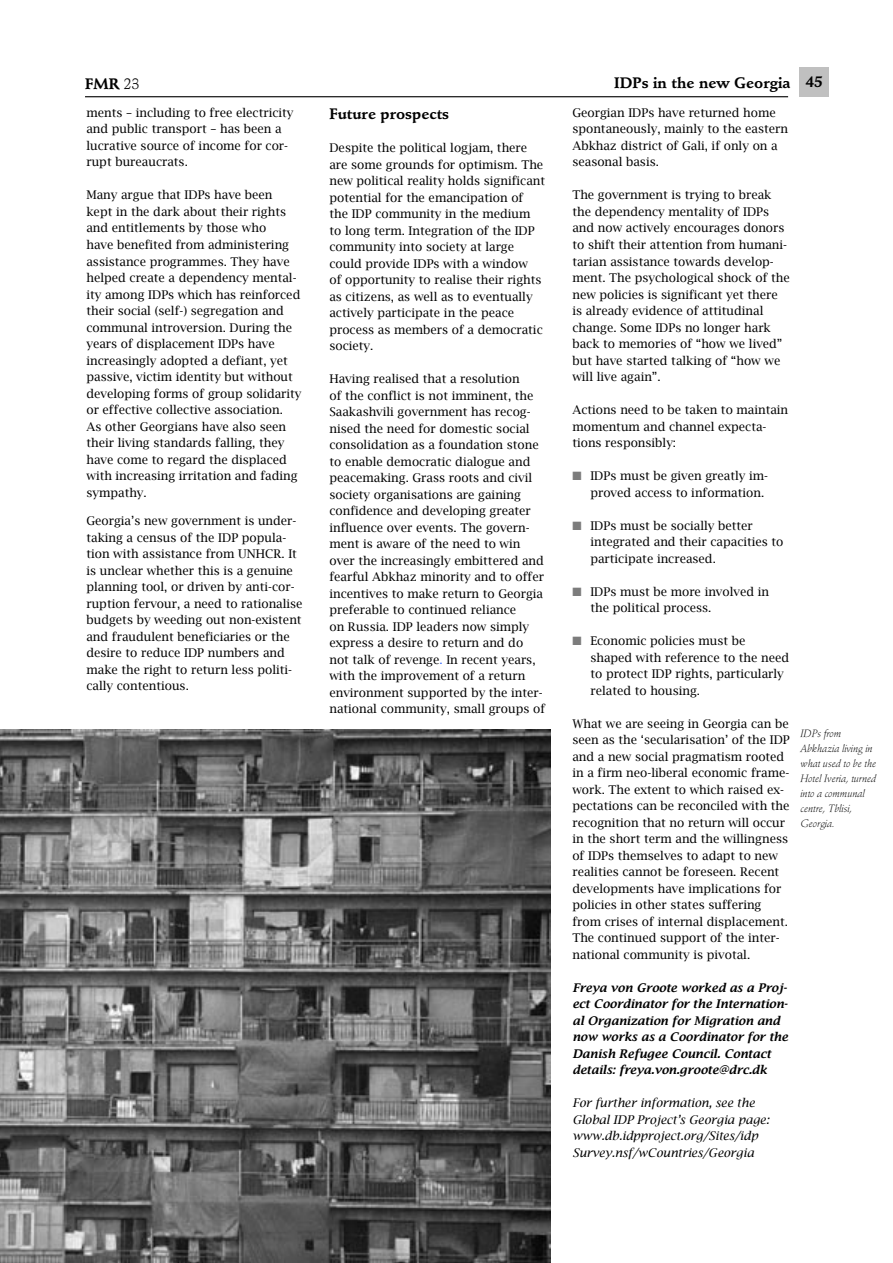
<style>
.page{position:relative;width:893px;height:1263px;background:#fff}
.page>*{position:absolute;margin:0;border:0;box-sizing:border-box;transform-origin:0 0}
.running_header{font:700 15px "Stempel Schneidler";color:#000}
.sub_headers{font:700 15px "Stempel Schneidler";color:#000}
.body_copy{font:12px/16.5px "Lucida Bright";color:#000}
.bios{font:italic 600 12px/16.5px "Lucida Bright";color:#000}
.body_copy-2{font:italic 12px/16.5px "Lucida Bright";color:#000}
.captions{font:italic 300 10.5px/15px "Stempel Schneidler";color:#000}
.s1{font-weight:400}
.s2{color:#7c7c7c}
.s3{color:#36f}
</style>
<div class="page">
<div style="left:799px;top:68px;width:30px;height:29px;background:#c0c0c0"></div>
<hr style="left:85px;top:96px;width:703px;height:1px;background:#000">
<img style="left:0;top:729px;width:551px;height:534px">
<p class="running_header" style="left:85px;top:75px;width:56px">FMR <span class="s1">23</span></p>
<p class="running_header" style="left:805px;top:72px;width:19px">45</p>
<p class="body_copy" style="left:86px;top:104px;width:208px">ments – including to free electricity and public transport – has been a lucrative source of income for cor&shy;rupt bureaucrats.</p>
<p class="body_copy" style="left:86px;top:187px;width:217px">Many argue that IDPs have been<br>kept in the dark about their rights and entitlements by those who<br>have benefited from administering assistance programmes. They have helped create a dependency mental&shy;ity among IDPs which has reinforced their social (self-) segregation and communal introversion. During the years of displacement IDPs have increasingly adopted a defiant, yet passive, victim identity but without developing forms of group solidarity or effective collective association.<br>As other Georgians have also seen their living standards falling, they have come to regard the displaced with increasing irritation and fading sympathy.</p>
<p class="body_copy" style="left:86px;top:512px;width:218px">Georgia’s new government is under&shy;taking a census of the IDP popula&shy;tion with assistance from UNHCR. It is unclear whether this is a genuine planning tool, or driven by anti-cor&shy;ruption fervour, a need to rationalise budgets by weeding out non-existent and fraudulent beneficiaries or the desire to reduce IDP numbers and make the right to return less politi&shy;cally contentious.</p>
<p class="running_header" style="left:614px;top:74px;width:178px">IDPs in the new Georgia</p>
<p class="body_copy" style="left:572px;top:104px;width:217px">Georgian IDPs have returned home spontaneously, mainly to the eastern<br>Abkhaz district of Gali, if only on a seasonal basis.</p>
<p class="body_copy" style="left:572px;top:187px;width:219px">The government is trying to break the dependency mentality of IDPs and now actively encourages donors to shift their attention from humani&shy;tarian assistance towards develop&shy;ment. The psychological shock of the new policies is significant yet there is already evidence of attitudinal change. Some IDPs no longer hark back to memories of “how we lived” but have started talking of “how we will live again”.</p>
<p class="body_copy" style="left:572px;top:401px;width:217px">Actions need to be taken to maintain momentum and channel expecta&shy;tions responsibly:</p>
<p class="body_copy" style="left:590px;top:467px;width:179px;text-indent:-18px"><span class="s2">■</span> IDPs must be given greatly im&shy;proved access to information.</p>
<p class="body_copy" style="left:590px;top:517px;width:195px;text-indent:-18px"><span class="s2">■</span> IDPs must be socially better integrated and their capacities to participate increased.</p>
<p class="body_copy" style="left:590px;top:583px;width:180px;text-indent:-18px"><span class="s2">■</span> IDPs must be more involved in the political process.</p>
<p class="body_copy" style="left:590px;top:632px;width:200px;text-indent:-18px"><span class="s2">■</span> Economic policies must be shaped with reference to the need to protect IDP rights, particularly related to housing.</p>
<p class="body_copy" style="left:572px;top:715px;width:219px">What we are seeing in Georgia can be seen as the ‘secularisation’ of the IDP and a new social pragmatism rooted in a firm neo-liberal economic frame&shy;work. The extent to which raised ex&shy;pectations can be reconciled with the recognition that no return will occur in the short term and the willingness of IDPs themselves to adapt to new realities cannot be foreseen. Recent developments have implications for policies in other states suffering from crises of internal displacement.<br>The continued support of the inter&shy;national community is pivotal.</p>
<p class="bios" style="left:572px;top:979px;width:217px">Freya von Groote worked as a Proj&shy;ect Coordinator for the Internation&shy;al Organization for Migration and now works as a Coordinator for the Danish Refugee Council. Contact details: freya.von.groote@drc.dk</p>
<p class="body_copy-2" style="left:572px;top:1094px;width:198px">For further information, see the<br>Global IDP Project’s Georgia page: www.db.idpproject.org/Sites/idp</p>
<p class="body_copy-2" style="left:572px;top:1144px;width:183px">Survey.nsf/wCountries/Georgia</p>
<p class="sub_headers" style="left:329px;top:105px;width:121px">Future prospects</p>
<p class="body_copy" style="left:329px;top:140px;width:217px">Despite the political logjam, there are some grounds for optimism. The new political reality holds significant potential for the emancipation of<br>the IDP community in the medium to long term. Integration of the IDP community into society at large could provide IDPs with a window<br>of opportunity to realise their rights as citizens, as well as to eventually actively participate in the peace process as members of a democratic society.</p>
<p class="body_copy" style="left:329px;top:371px;width:217px">Having realised that a resolution<br>of the conflict is not imminent, the Saakashvili government has recog&shy;nised the need for domestic social consolidation as a foundation stone to enable democratic dialogue and peacemaking. Grass roots and civil society organisations are gaining confidence and developing greater influence over events. The govern&shy;ment is aware of the need to win over the increasingly embittered and fearful Abkhaz minority and to offer incentives to make return to Georgia preferable to continued reliance<br>on Russia. IDP leaders now simply express a desire to return and do not talk of revenge<span class="s3">.</span> In recent years, with the improvement of a return environment supported by the inter&shy;national community, small groups of</p>
<p class="captions" style="left:800px;top:726px;width:77px">IDPs from<br>Abkhazia living in what used to be the<br>Hotel Iveria, turned into a communal centre, Tblisi,<br>Georgia.</p>
</div>
